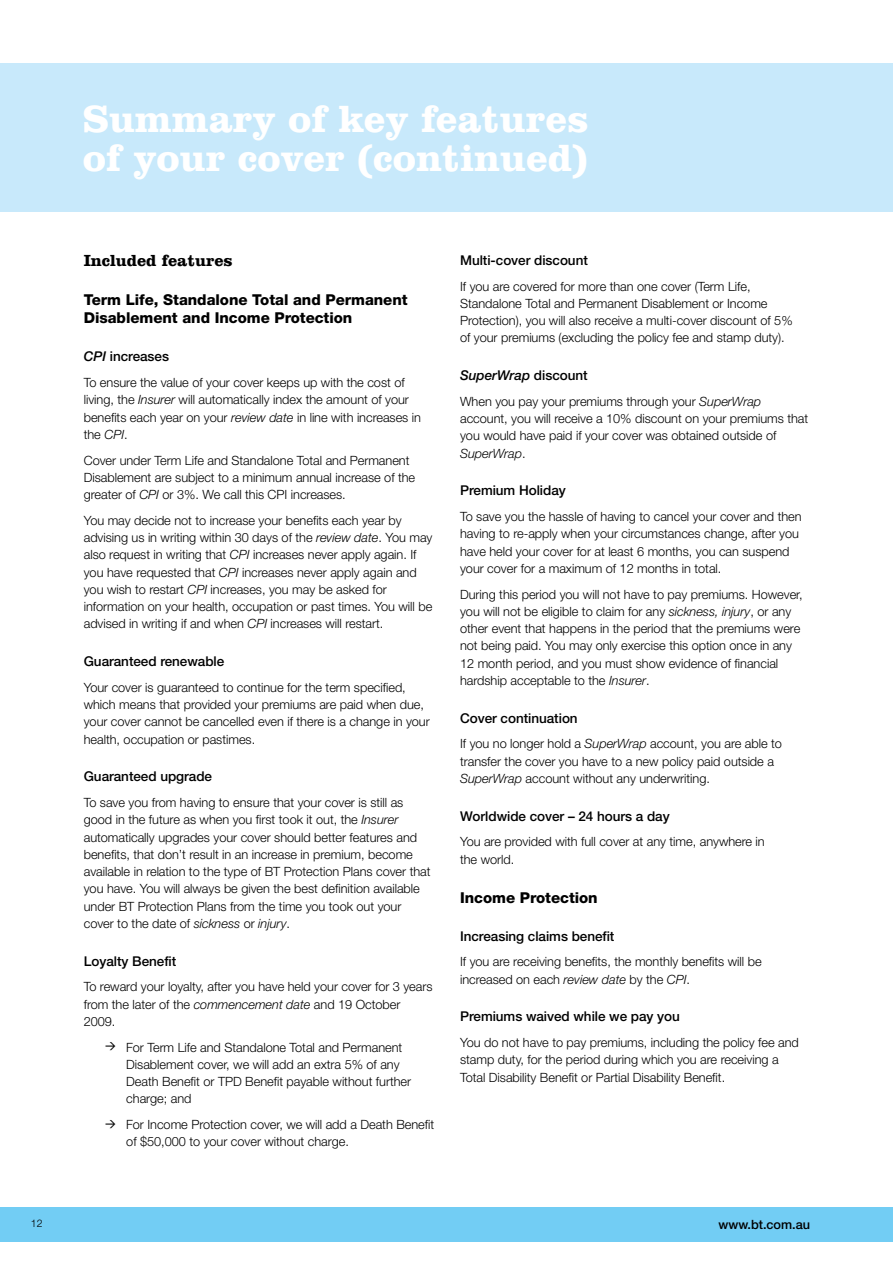
<style>
.page{position:relative;width:893px;height:1263px;background:#fff}
.page>*{position:absolute;margin:0;border:0;box-sizing:border-box;transform-origin:0 0}
.t1{font:700 39px/39px "Clarendon BT";color:#fff}
.t2{font:700 16.5px "Clarendon BT";color:#000}
.t3{font:800 15px/18px "Helvetica Neue LT";letter-spacing:-.005em;color:#000}
.t4{font:500 13.5px "Helvetica Neue LT";letter-spacing:-.005em;color:#000}
.t5{font:italic 500 13.5px "Helvetica Neue LT";letter-spacing:-.005em;color:#000}
.t6{font:300 12.75px/17.2px "Helvetica Neue LT";letter-spacing:-.005em;color:#000}
.t7{font:500 12.75px "Helvetica Neue LT";letter-spacing:-.005em;color:#000}
.t8{font:300 10.5px "Helvetica Neue LT";color:#000}
.s1{font-style:italic}
.s2{font-style:normal}
</style>
<div class="page">
<div style="left:0;top:1208px;width:893px;height:34px;background:#72cdf4"></div>
<div style="left:0;top:63px;width:893px;height:149px;background:#c8e9fb"></div>
<h1 class="t1" style="left:83px;top:98px;width:507px">Summary of key features of your cover (continued)</h1>
<p class="t2" style="left:84px;top:250px;width:150px">Included features</p>
<p class="t3" style="left:84px;top:291px;width:325px">Term Life, Standalone Total and Permanent<br>Disablement and Income Protection</p>
<p class="t4" style="left:84px;top:348px;width:87px"><span class="s1">CPI</span> increases</p>
<p class="t6" style="left:84px;top:374px;width:339px">To ensure the value of your cover keeps up with the cost of living, the <span class="s1">Insurer</span> will automatically index the amount of your benefits each year on your <span class="s1">review date</span> in line with increases in the <span class="s1">CPI</span>.</p>
<p class="t6" style="left:84px;top:451px;width:333px">Cover under Term Life and Standalone Total and Permanent<br>Disablement are subject to a minimum annual increase of the greater of <span class="s1">CPI</span> or 3%. We call this CPI increases.</p>
<p class="t6" style="left:84px;top:511px;width:350px">You may decide not to increase your benefits each year by advising us in writing within 30 days of the <span class="s1">review date</span>. You may also request in writing that <span class="s1">CPI</span> increases never apply again. If you have requested that <span class="s1">CPI</span> increases never apply again and you wish to restart <span class="s1">CPI</span> increases, you may be asked for information on your health, occupation or past times. You will be advised in writing if and when <span class="s1">CPI</span> increases will restart.</p>
<p class="t4" style="left:84px;top:653px;width:142px">Guaranteed renewable</p>
<p class="t6" style="left:84px;top:678px;width:348px">Your cover is guaranteed to continue for the term specified, which means that provided your premiums are paid when due, your cover cannot be cancelled even if there is a change in your health, occupation or pastimes.</p>
<p class="t4" style="left:84px;top:768px;width:130px">Guaranteed upgrade</p>
<p class="t6" style="left:84px;top:794px;width:348px">To save you from having to ensure that your cover is still as good in the future as when you first took it out, the <span class="s1">Insurer </span>automatically upgrades your cover should better features and benefits, that don’t result in an increase in premium, become available in relation to the type of BT Protection Plans cover that you have. You will always be given the best definition available under BT Protection Plans from the time you took out your cover to the date of <span class="s1">sickness</span> or <span class="s1">injury</span>.</p>
<p class="t4" style="left:84px;top:953px;width:94px">Loyalty Benefit</p>
<p class="t6" style="left:84px;top:978px;width:350px">To reward your loyalty, after you have held your cover for 3 years from the later of the <span class="s1">commencement date</span> and 19 October<br>2009.</p>
<p class="t6" style="left:126px;top:1038px;width:286px;text-indent:-21px"><sup>&gt;</sup> For Term Life and Standalone Total and Permanent Disablement cover, we will add an extra 5% of any Death Benefit or TPD Benefit payable without further charge; and</p>
<p class="t6" style="left:126px;top:1116px;width:309px;text-indent:-21px"><sup>&gt;</sup> For Income Protection cover, we will add a Death Benefit of $50,000 to your cover without charge.</p>
<p class="t4" style="left:460px;top:252px;width:129px">Multi-cover discount</p>
<p class="t6" style="left:460px;top:277px;width:334px">If you are covered for more than one cover (Term Life, Standalone Total and Permanent Disablement or Income Protection), you will also receive a multi-cover discount of 5% of your premiums (excluding the policy fee and stamp duty).</p>
<p class="t5" style="left:460px;top:367px;width:129px">SuperWrap <span class="s2">discount</span></p>
<p class="t6" style="left:460px;top:392px;width:350px">When you pay your premiums through your <span class="s1">SuperWrap </span>account, you will receive a 10% discount on your premiums that you would have paid if your cover was obtained outside of <span class="s1">SuperWrap</span>.</p>
<p class="t4" style="left:460px;top:482px;width:107px">Premium Holiday</p>
<p class="t6" style="left:460px;top:508px;width:343px">To save you the hassle of having to cancel your cover and then having to re-apply when your circumstances change, after you have held your cover for at least 6 months, you can suspend your cover for a maximum of 12 months in total.</p>
<p class="t6" style="left:460px;top:585px;width:344px">During this period you will not have to pay premiums. However, you will not be eligible to claim for any <span class="s1">sickness, injury</span>, or any other event that happens in the period that the premiums were not being paid. You may only exercise this option once in any 12 month period, and you must show evidence of financial hardship acceptable to the <span class="s1">Insurer</span>.</p>
<p class="t4" style="left:460px;top:710px;width:119px">Cover continuation</p>
<p class="t6" style="left:460px;top:735px;width:323px">If you no longer hold a <span class="s1">SuperWrap</span> account, you are able to transfer the cover you have to a new policy paid outside a<br><span class="s1">SuperWrap</span> account without any underwriting.</p>
<p class="t4" style="left:460px;top:808px;width:211px">Worldwide cover – 24 hours a day</p>
<p class="t6" style="left:460px;top:833px;width:306px">You are provided with full cover at any time, anywhere in the world.</p>
<p class="t3" style="left:460px;top:888px;width:139px">Income Protection</p>
<p class="t4" style="left:460px;top:928px;width:156px">Increasing claims benefit</p>
<p class="t6" style="left:460px;top:953px;width:303px">If you are receiving benefits, the monthly benefits will be increased on each <span class="s1">review date</span> by the <span class="s1">CPI</span>.</p>
<p class="t4" style="left:460px;top:1009px;width:221px">Premiums waived while we pay you</p>
<p class="t6" style="left:460px;top:1034px;width:340px">You do not have to pay premiums, including the policy fee and stamp duty, for the period during which you are receiving a<br>Total Disability Benefit or Partial Disability Benefit.</p>
<p class="t8" style="left:31px;top:1217px;width:13px">12</p>
<p class="t7" style="left:697px;top:1217px;width:114px"><sup>&gt;</sup> www.bt.com.au</p>
</div>
